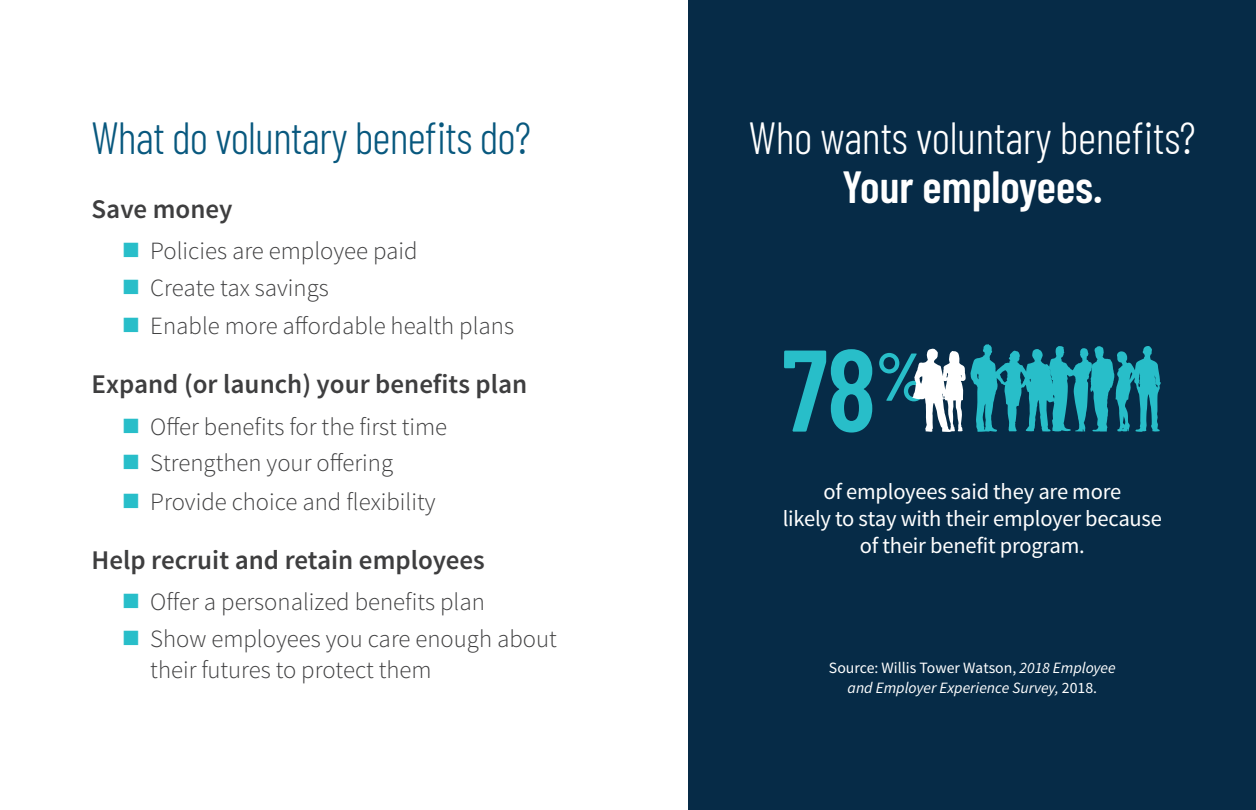
<style>
.page{position:relative;width:1256px;height:810px;background:#fff}
.page>*{position:absolute;margin:0;border:0;box-sizing:border-box;transform-origin:0 0}
.t1{font:300 45px "Barlow Condensed";letter-spacing:-.01em;color:#fff}
.t2{font:300 45px "Barlow Condensed";letter-spacing:-.02em;color:#08587e}
.t3{font:600 45px "Barlow Condensed";color:#fff}
.t4{font:600 27px "Source Sans Pro";color:#3e3e3f}
.t5{font:300 24.75px/36.4px "Source Sans Pro";color:#3e3e3f}
.t6{font:22.5px/27px "Source Sans Pro";letter-spacing:-.01em;color:#fff;text-align:center}
.t7{font:italic 15.75px/20.2px "Source Sans Pro";color:#fff;text-align:center}
.s1{font-style:normal}
</style>
<div class="page">
<div style="left:688px;top:0;width:568px;height:810px;background:#062b47"></div>
<svg style="left:784px;top:344px;width:376px;height:89px"></svg>
<h1 class="t2" style="left:92px;top:105px;width:441px">What do voluntary benefits do?</h1>
<p class="t4" style="left:92px;top:192px;width:143px">Save money</p>
<p class="t5" style="left:150px;top:233px;width:269px">Policies are employee paid<br>Create tax savings</p>
<p class="t5" style="left:150px;top:308px;width:365px">Enable more affordable health plans</p>
<p class="t4" style="left:92px;top:367px;width:437px">Expand (or launch) your benefits plan</p>
<p class="t5" style="left:150px;top:409px;width:298px">Offer benefits for the first time<br>Strengthen your offering</p>
<p class="t5" style="left:150px;top:484px;width:287px">Provide choice and flexibility</p>
<p class="t4" style="left:92px;top:543px;width:395px">Help recruit and retain employees</p>
<p class="t5" style="left:150px;top:584px;width:408px">Offer a personalized benefits plan<br>Show employees you care enough about</p>
<p class="t5" style="left:150px;top:652px;width:283px">their futures to protect them</p>
<h1 class="t1" style="left:749px;top:105px;width:448px">Who wants voluntary benefits?</h1>
<h1 class="t3" style="left:842px;top:155px;width:262px">Your employees.</h1>
<p class="t6" style="left:782px;top:479px;width:381px">of employees said they are more<br>likely to stay with their employer because of their benefit program.</p>
<p class="t7" style="left:829px;top:657px;width:288px"><span class="s1">Source: Willis Tower Watson,</span> 2018 Employee and Employer Experience Survey, <span class="s1">2018.</span></p>
</div>
